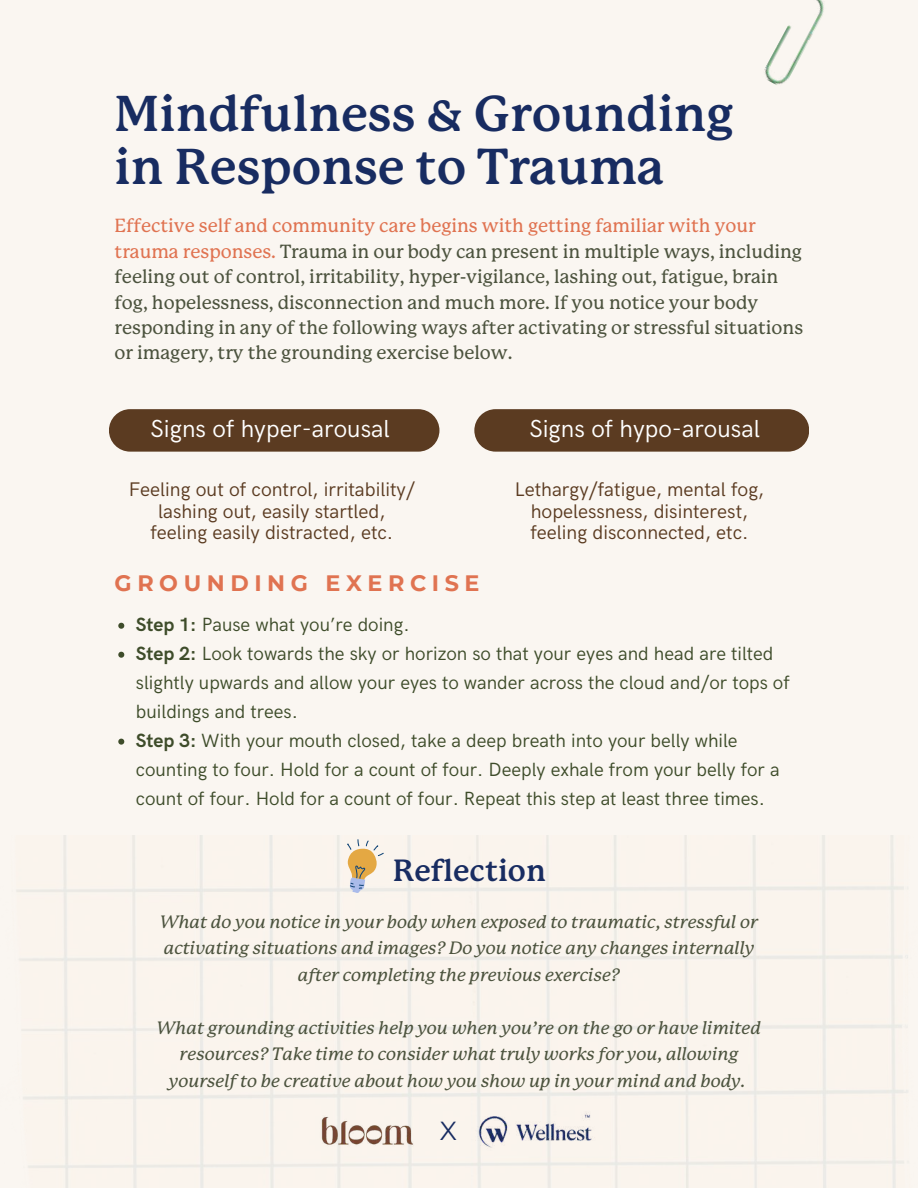
<style>
.page{position:relative;width:918px;height:1188px;background:#faf6f1}
.page>*{position:absolute;margin:0;border:0;box-sizing:border-box;transform-origin:0 0}
.t1{font:700 49.2px/53.1px "P22 Mackinac";color:#182c61}
.t2{font:700 30px "P22 Mackinac";color:#182c61}
.t3{font:26.1px "Montserrat";color:#182c61}
.t4{font:24.75px "HK Grotesk";color:#fff}
.t5{font:700 22.35px "Montserrat";letter-spacing:.25em;color:#e07351}
.t6{font:19.8px/21.1px "HK Grotesk";color:#5b3b21;text-align:center}
.t7{font:19.2px/29px "HK Grotesk";color:#3e4c2a}
.t8{font:500 18.6px/25.3px "P22 Mackinac Pro";color:#4c533e}
.t9{font:italic 500 17.55px/26.4px "P22 Mackinac Pro";color:#4c533e;text-align:center}
.s1{color:#e07351}
.s2{font-weight:700}
</style>
<div class="page">
<svg style="left:343px;top:838px;width:42px;height:57px"></svg>
<div style="left:109px;top:409px;width:330px;height:43px;background:#5b3b21;border-radius:21px"></div>
<div style="left:474px;top:409px;width:335px;height:43px;background:#5b3b21;border-radius:21px"></div>
<img style="left:319px;top:1115px;width:95px;height:33px">
<img style="left:476px;top:1110px;width:123px;height:43px">
<img style="left:764px;top:0;width:60px;height:85px">
<svg style="left:118px;top:623px;width:6px;height:6px"></svg>
<svg style="left:118px;top:652px;width:6px;height:6px"></svg>
<svg style="left:118px;top:739px;width:6px;height:6px"></svg>
<h1 class="t1" style="left:115px;top:89px;width:621px">Mindfulness &amp; Grounding in Response to Trauma</h1>
<p class="t8" style="left:115px;top:214px;width:690px"><span class="s1">Effective self and community care begins with getting familiar with your trauma responses.</span> Trauma in our body can present in multiple ways, including feeling out of control, irritability, hyper-vigilance, lashing out, fatigue, brain fog, hopelessness, disconnection and much more. If you notice your body responding in any of the following ways after activating or stressful situations or imagery, try the grounding exercise below.</p>
<h3 class="t4" style="left:151px;top:414px;width:241px">Signs of hyper-arousal</h3>
<h3 class="t4" style="left:529px;top:414px;width:232px">Signs of hypo-arousal</h3>
<p class="t6" style="left:129px;top:480px;width:288px">Feeling out of control, irritability/ lashing out, easily startled, feeling easily distracted, etc.</p>
<p class="t6" style="left:515px;top:480px;width:251px">Lethargy/fatigue, mental fog, hopelessness, disinterest, feeling disconnected, etc.</p>
<p class="t5" style="left:115px;top:570px;width:366px">GROUNDING EXERCISE</p>
<p class="t7" style="left:136px;top:610px;width:655px"><span class="s2">Step 1:</span> Pause what you’re doing.<br><span class="s2">Step 2:</span> Look towards the sky or horizon so that your eyes and head are tilted slightly upwards and allow your eyes to wander across the cloud and/or tops of buildings and trees.<br><span class="s2">Step 3:</span> With your mouth closed, take a deep breath into your belly while counting to four. Hold for a count of four. Deeply exhale from your belly for a count of four. Hold for a count of four. Repeat this step at least three times.</p>
<h2 class="t2" style="left:393px;top:857px;width:154px">Reflection</h2>
<p class="t9" style="left:160px;top:910px;width:599px">What do you notice in your body when exposed to traumatic, stressful or activating situations and images? Do you notice any changes internally after completing the previous exercise?</p>
<p class="t9" style="left:157px;top:1015px;width:606px">What grounding activities help you when you’re on the go or have limited resources? Take time to consider what truly works for you, allowing yourself to be creative about how you show up in your mind and body.</p>
<h3 class="t3" style="left:440px;top:1115px;width:19px">X</h3>
</div>
